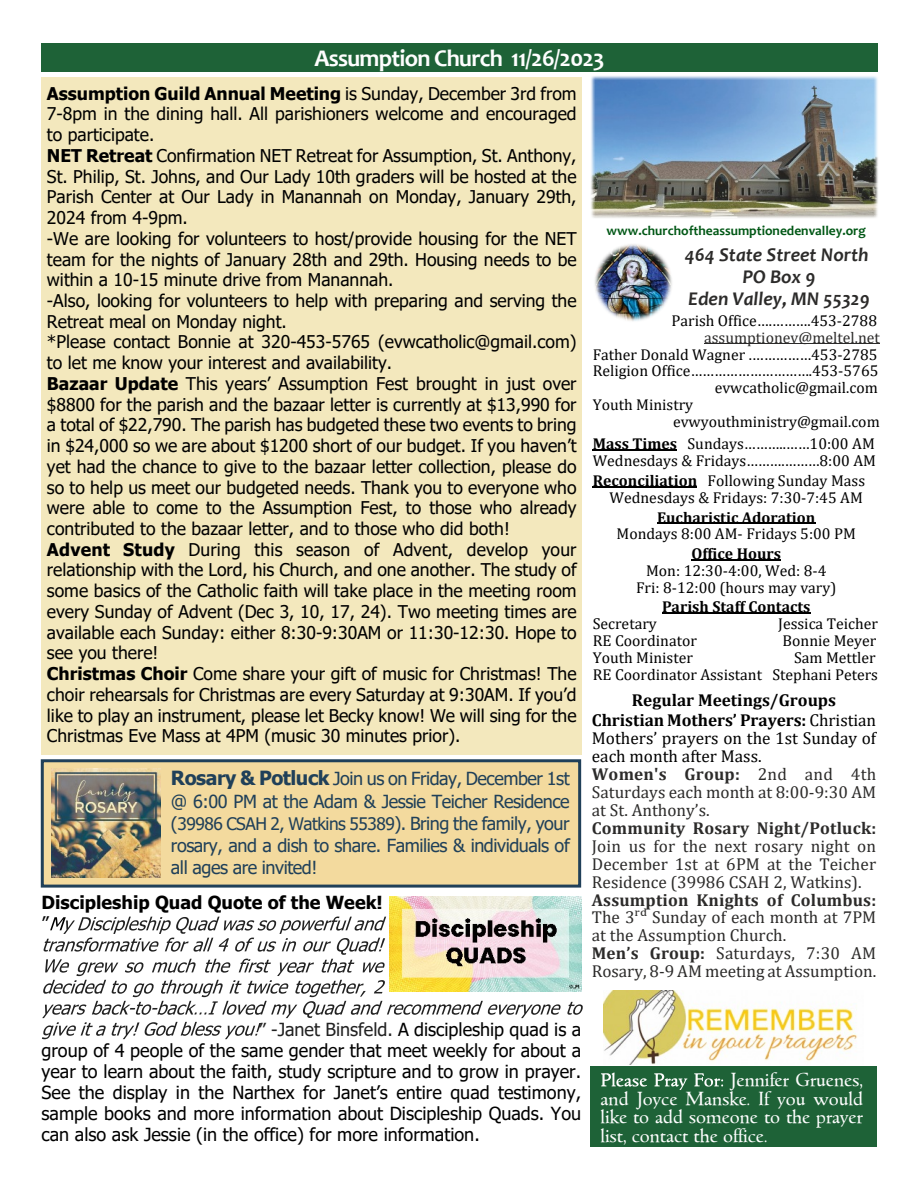
<style>
.page{position:relative;width:918px;height:1188px;background:#fff}
.page>*{position:absolute;margin:0;border:0;box-sizing:border-box;transform-origin:0 0}
.t1{font:700 24px "Candara";letter-spacing:-.03em;color:#fefefe}
.t2{font:italic 700 19.5px/21.6px "Candara";color:#2c2b2a;text-align:center}
.t3{font:18px/21px "Tahoma";color:#000;text-align:justify}
.t4{font:18px/22.5px "Tahoma";letter-spacing:-.025em;color:#204059}
.t5{font:18px/18.5px "Goudita SF";color:#fefefe;text-align:justify}
.t6{font:700 18px "Tahoma";color:#000}
.t7{font:17.55px/20.7px "Tahoma";color:#000}
.t8{font:17.25px/18px "Cambria";color:#2c2b2a;text-align:justify}
.t9{font:17.25px/18.1px "Cambria";color:#000}
.t10{font:700 17.25px "Cambria";letter-spacing:.01em;color:#2c2b2a}
.t11{font:17.25px "Tahoma";letter-spacing:-.025em;color:#204059}
.t12{font:15.75px/16.8px "Cambria";color:#000;text-align:right}
.t13{font:700 15.75px "Cambria";color:#000}
.t14{font:15.75px "Cambria";color:#2c2b2a}
.t15{font:700 13.5px "Candara";color:#005715}
.s1{font-weight:700}
.s2{font-weight:700;font-size:19.5px}
.s3{font-size:18px}
.s4{font-weight:700;color:#2c2b2a}
.s5{color:#2c2b2a}
.s6{font-size:17.25px;color:#222}
.s7{color:#222}
</style>
<div class="page">
<hr style="left:704px;top:343px;width:176px;height:1px;background:#2c2b2a">
<hr style="left:593px;top:450px;width:84px;height:1px;background:#000">
<hr style="left:593px;top:486px;width:104px;height:1px;background:#000">
<hr style="left:657px;top:523px;width:158px;height:1px;background:#000">
<hr style="left:691px;top:559px;width:90px;height:2px;background:#000">
<hr style="left:662px;top:613px;width:149px;height:1px;background:#000">
<img style="left:591px;top:76px;width:287px;height:245px">
<div style="left:41px;top:43px;width:836px;height:29px;background:#1e6237"></div>
<div style="left:590px;top:1066px;width:287px;height:80px;background:#1e6237"></div>
<svg style="left:601px;top:1072px;width:46px;height:15px"></svg>
<svg style="left:654px;top:1073px;width:33px;height:17px"></svg>
<svg style="left:694px;top:1073px;width:29px;height:14px"></svg>
<div style="left:41px;top:77px;width:541px;height:678px;background:#f3e8bd"></div>
<img style="left:603px;top:991px;width:254px;height:73px">
<svg style="left:567px;top:1002px;width:16px;height:13px"></svg>
<svg style="left:42px;top:917px;width:519px;height:122px"></svg>
<img style="left:389px;top:896px;width:192px;height:96px">
<div style="left:42px;top:761px;width:538px;height:125px;background:#f3da9e"></div>
<div style="left:41px;top:759px;width:540px;height:129px;border:3px solid #204059"></div>
<img style="left:51px;top:769px;width:109px;height:108px">
<h1 class="t1" style="left:314px;top:49px;width:292px">Assumption Church 11/26/2023</h1>
<p class="t7" style="left:47px;top:84px;width:531px"><span class="s1">Assumption Guild Annual Meeting</span> is Sunday, December 3rd from 7-8pm in the dining hall. All parishioners welcome and encouraged to participate.<br><span class="s1">NET Retreat</span> Confirmation NET Retreat for Assumption, St. Anthony, St. Philip, St. Johns, and Our Lady 10th graders will be hosted at the Parish Center at Our Lady in Manannah on Monday, January 29th, 2024 from 4-9pm.<br>-We are looking for volunteers to host/provide housing for the NET team for the nights of January 28th and 29th. Housing needs to be within a 10-15 minute drive from Manannah.<br>-Also, looking for volunteers to help with preparing and serving the Retreat meal on Monday night.<br>*Please contact Bonnie at 320-453-5765 (evwcatholic@gmail.com) to let me know your interest and availability.<br><span class="s1">Bazaar Update</span> This years’ Assumption Fest brought in just over $8800 for the parish and the bazaar letter is currently at $13,990 for a total of $22,790. The parish has budgeted these two events to bring in $24,000 so we are about $1200 short of our budget. If you haven’t yet had the chance to give to the bazaar letter collection, please do so to help us meet our budgeted needs. Thank you to everyone who were able to come to the Assumption Fest, to those who already contributed to the bazaar letter, and to those who did both!<br><span class="s1">Advent Study</span> During this season of Advent, develop your relationship with the Lord, his Church, and one another. The study of some basics of the Catholic faith will take place in the meeting room every Sunday of Advent (Dec 3, 10, 17, 24). Two meeting times are available each Sunday: either 8:30-9:30AM or 11:30-12:30. Hope to see you there!<br><span class="s1">Christmas Choir</span> Come share your gift of music for Christmas! The choir rehearsals for Christmas are every Saturday at 9:30AM. If you’d like to play an instrument, please let Becky know! We will sing for the Christmas Eve Mass at 4PM (music 30 minutes prior).</p>
<p class="t4" style="left:171px;top:769px;width:400px"><span class="s2">Rosary &amp; Potluck</span> Join us on Friday, December 1st @ 6:00 PM at the Adam &amp; Jessie Teicher Residence</p>
<p class="t11" style="left:171px;top:817px;width:400px"><span class="s3">(</span>39986 CSAH 2, Watkins 55389<span class="s3">). Bring the family, your</span></p>
<p class="t4" style="left:171px;top:836px;width:400px">rosary, and a dish to share. Families &amp; individuals of all ages are invited!</p>
<p class="t6" style="left:42px;top:896px;width:343px">Discipleship Quad Quote of the Week!</p>
<p class="t3" style="left:42px;top:915px;width:9px">”</p>
<p class="t15" style="left:607px;top:225px;width:261px">www.churchoftheassumptionedenvalley.org</p>
<p class="t2" style="left:685px;top:246px;width:187px">464 State Street North<br>PO Box 9<br>Eden Valley, MN 55329</p>
<p class="t12" style="left:672px;top:313px;width:207px">Parish Office….……….453-2788</p>
<p class="t14" style="left:704px;top:331px;width:177px">assumptionev@meltel.net</p>
<p class="t12" style="left:593px;top:347px;width:286px">Father Donald Wagner .……………453-2785</p>
<p class="t12" style="left:593px;top:364px;width:287px">Religion Office………………………….453-5765</p>
<p class="t12" style="left:715px;top:380px;width:165px">evwcatholic@gmail.com</p>
<p class="t12" style="left:593px;top:397px;width:102px">Youth Ministry</p>
<p class="t12" style="left:673px;top:414px;width:208px">evwyouthministry@gmail.com</p>
<p class="t12" style="left:593px;top:437px;width:285px;text-align:left"><span class="s1">Mass Times</span> Sundays………..……10:00 AM<br>Wednesdays &amp; Fridays……….………8:00 AM</p>
<p class="t12" style="left:593px;top:473px;width:274px"><span class="s1">Reconciliation</span> Following Sunday Mass<br>Wednesdays &amp; Fridays: 7:30-7:45 AM</p>
<p class="t13" style="left:657px;top:510px;width:160px">Eucharistic Adoration</p>
<p class="t12" style="left:617px;top:527px;width:241px">Mondays 8:00 AM- Fridays 5:00 PM</p>
<p class="t13" style="left:691px;top:547px;width:91px">Office Hours</p>
<p class="t12" style="left:636px;top:563px;width:202px;text-align:center">Mon: 12:30-4:00, Wed: 8-4<br>Fri: 8-12:00 (hours may vary)</p>
<p class="t13" style="left:662px;top:600px;width:150px">Parish Staff Contacts</p>
<p class="t12" style="left:593px;top:616px;width:66px">Secretary</p>
<p class="t12" style="left:778px;top:616px;width:101px">Jessica Teicher</p>
<p class="t12" style="left:593px;top:633px;width:106px">RE Coordinator</p>
<p class="t12" style="left:783px;top:633px;width:95px">Bonnie Meyer</p>
<p class="t12" style="left:593px;top:650px;width:102px">Youth Minister</p>
<p class="t12" style="left:593px;top:650px;width:287px">Sam Mettler<br>RE Coordinator Assistant Stephani Peters</p>
<p class="t9" style="left:592px;top:692px;width:286px;text-indent:40px"><span class="s1">Regular Meetings/Groups<br>Christian Mothers’ Prayers:</span> Christian<br>Mothers’ prayers on the 1st Sunday of each month after Mass.<br><span class="s4">Women's Group:</span> <span class="s5">2nd and 4th<br>Saturdays each month at 8:00-9:30 AM at St. Anthony’s.</span></p>
<p class="t10" style="left:592px;top:820px;width:286px">Community Rosary Night/Potluck:</p>
<p class="t8" style="left:592px;top:838px;width:286px">Join us for the next rosary night on December 1st at 6PM at the Teicher Residence (39986 CSAH 2, Watkins).</p>
<p class="t10" style="left:592px;top:892px;width:286px">Assumption Knights of Columbus:</p>
<p class="t8" style="left:592px;top:910px;width:286px;text-align:left">The 3std Sunday of each month at 7PM at the Assumption Church.<br><span class="s1">Men’s Group:</span> Saturdays, 7:30 AM<br>Rosary, 8-9 AM meeting at Assumption.</p>
<p class="t3" style="left:42px;top:1020px;width:541px;text-indent:217px"><span class="s6">”</span> <span class="s7">-Janet Binsfeld.</span> A discipleship quad is a group of 4 people of the same gender that meet weekly for about a year to learn about the faith, study scripture and to grow in prayer.<br>See the display in the Narthex for Janet’s entire quad testimony, sample books and more information about Discipleship Quads. You can also ask Jessie (in the office) for more information.</p>
<p class="t5" style="left:601px;top:1072px;width:264px;text-indent:130px">Jennifer Gruenes, and Joyce Manske. If you would like to add someone to the prayer list, contact the office.</p>
</div>
